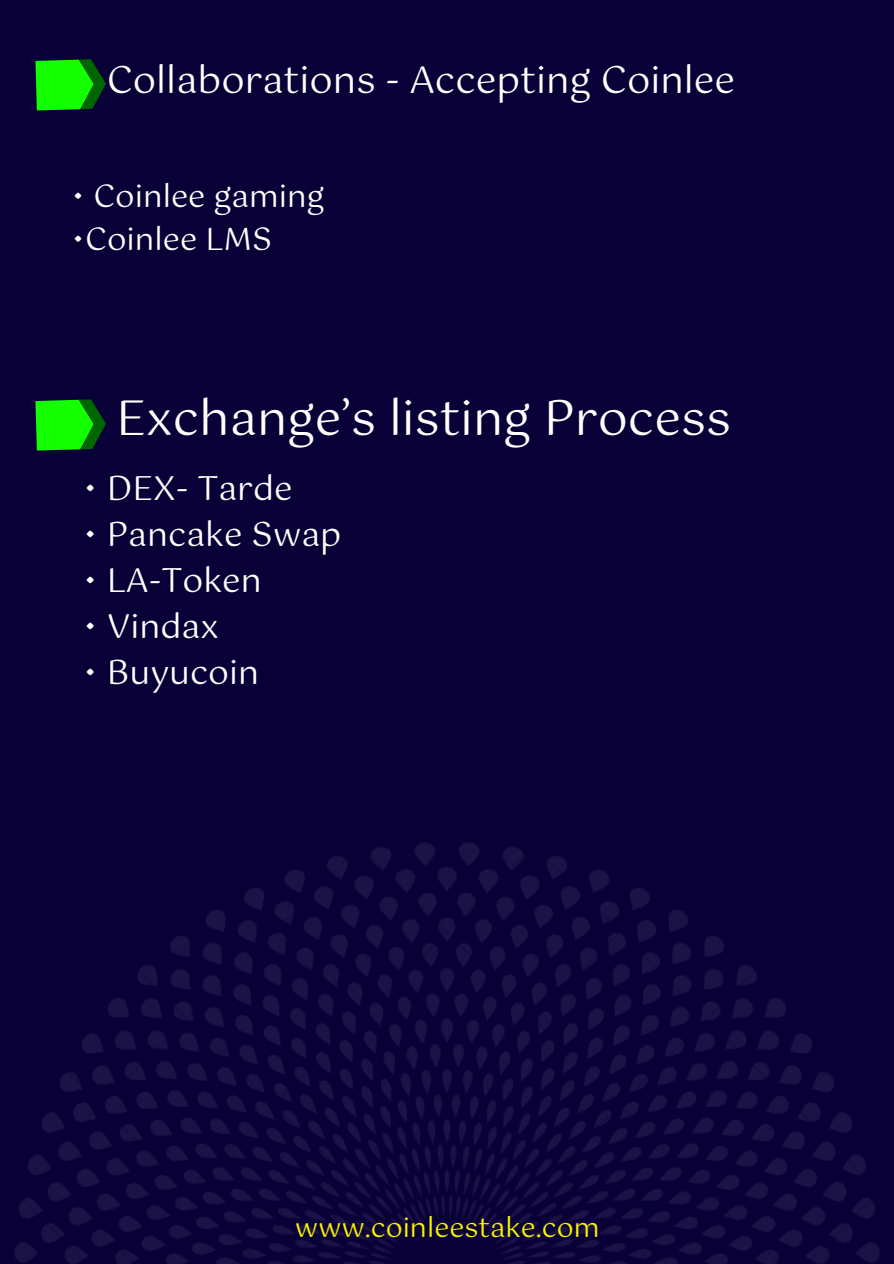
<style>
.page{position:relative;width:894px;height:1264px;background:#fff}
.page>*{position:absolute;margin:0;border:0;box-sizing:border-box;transform-origin:0 0}
.t1{font:48px "Gotu";color:#fff}
.t2{font:37.2px "Gotu";color:#fff}
.t3{font:33.15px "Gotu";color:#fff}
.t4{font:31.05px "Gotu";color:#fff}
.t5{font:27px "Gotu";color:#f8f400}
</style>
<div class="page">
<div style="left:0;top:0;width:893px;height:1263px;background:#090037"></div>
<img style="left:15px;top:842px;width:863px;height:421px">
<svg style="left:35px;top:59px;width:71px;height:51px;background:#0fc007"></svg>
<svg style="left:35px;top:399px;width:71px;height:51px;background:#0fc007"></svg>
<p class="t2" style="left:107px;top:59px;width:630px">Collaborations - Accepting Coinlee</p>
<p class="t4" style="left:71px;top:178px;width:255px">• Coinlee gaming</p>
<p class="t4" style="left:71px;top:221px;width:202px">•Coinlee LMS</p>
<h1 class="t1" style="left:116px;top:391px;width:616px">Exchange’s listing Process</h1>
<p class="t3" style="left:83px;top:469px;width:211px">• DEX- Tarde</p>
<p class="t3" style="left:83px;top:515px;width:260px">• Pancake Swap</p>
<p class="t3" style="left:83px;top:561px;width:180px">• LA-Token</p>
<p class="t3" style="left:83px;top:607px;width:137px">• Vindax</p>
<p class="t3" style="left:83px;top:653px;width:177px">• Buyucoin</p>
<p class="t5" style="left:295px;top:1211px;width:306px">www.coinleestake.com</p>
</div>
